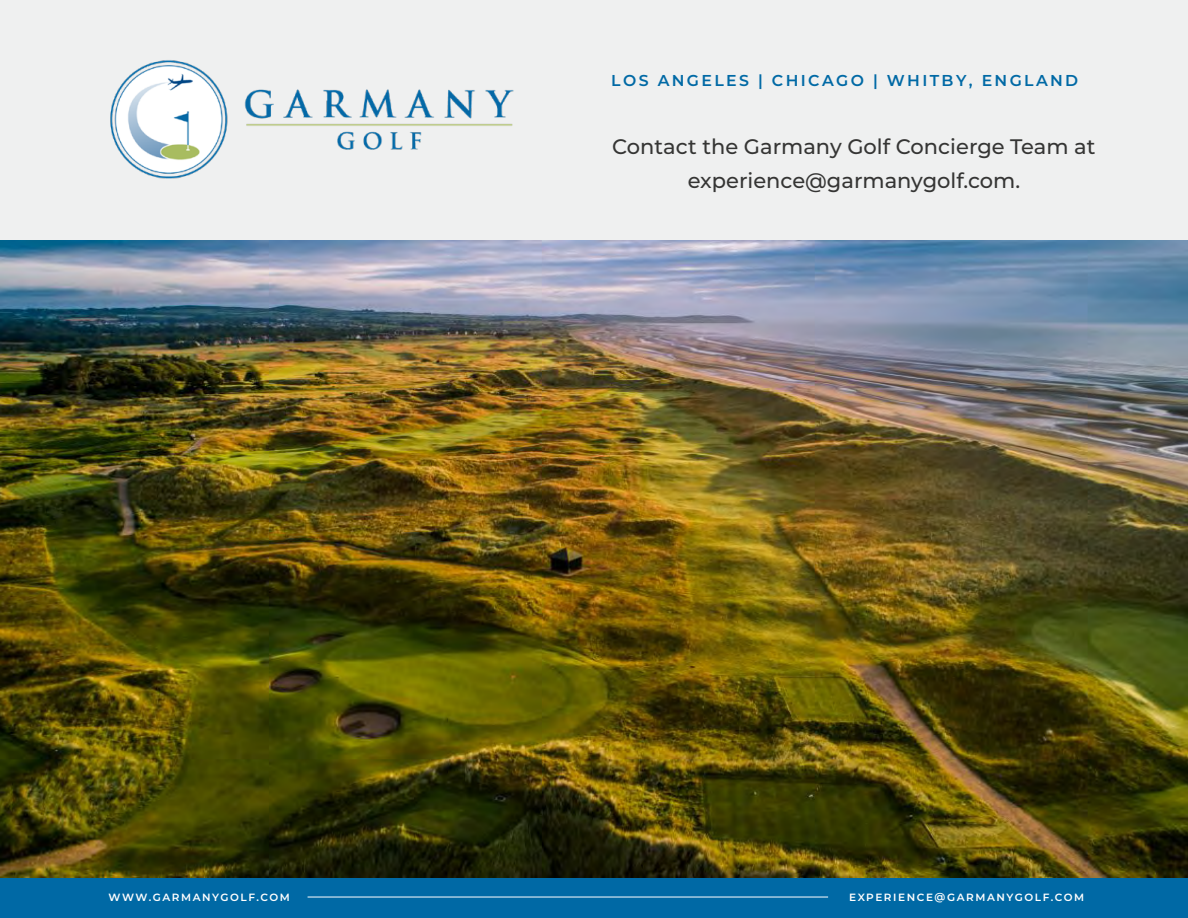
<style>
.page{position:relative;width:1188px;height:918px;background:#eff0f0}
.page>*{position:absolute;margin:0;border:0;box-sizing:border-box;transform-origin:0 0}
.t1{font:500 21px/34.5px "Montserrat";color:#353534;text-align:center}
.t2{font:600 15.75px "Montserrat";letter-spacing:.15em;color:#0069a5}
.t3{font:600 10.5px "Montserrat";letter-spacing:.15em;color:#fff}
</style>
<div class="page">
<div style="left:0;top:875px;width:1188px;height:43px;background:#0069a5"></div>
<hr style="left:308px;top:897px;width:520px;height:1px;background:#fff">
<img style="left:110px;top:60px;width:404px;height:118px">
<img style="left:0;top:241px;width:1188px;height:637px">
<p class="t2" style="left:611px;top:69px;width:469px">LOS ANGELES | CHICAGO | WHITBY, ENGLAND</p>
<p class="t1" style="left:612px;top:128px;width:485px">Contact the Garmany Golf Concierge Team at experience@garmanygolf.com.</p>
<p class="t3" style="left:108px;top:890px;width:183px">WWW.GARMANYGOLF.COM</p>
<p class="t3" style="left:849px;top:890px;width:237px">EXPERIENCE@GARMANYGOLF.COM</p>
</div>
